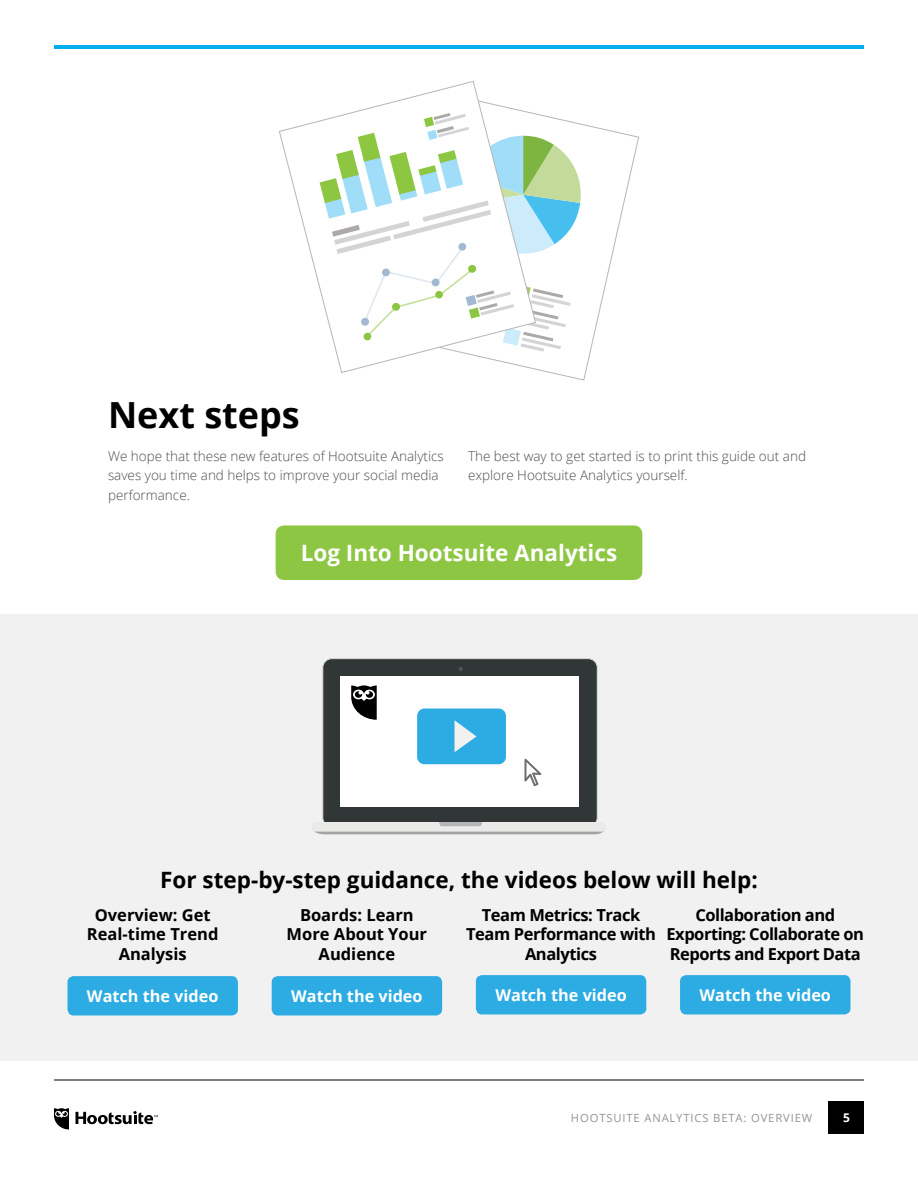
<style>
.page{position:relative;width:918px;height:1188px;background:#fff}
.page>*{position:absolute;margin:0;border:0;box-sizing:border-box;transform-origin:0 0}
.t1{font:700 36px "Open Sans";color:#000}
.t2{font:700 22.5px "Open Sans";color:#000}
.t3{font:700 22.5px "Open Sans";color:#fff}
.t4{font:700 16.5px/19.5px "Open Sans";letter-spacing:-.025em;color:#000;text-align:center}
.t5{font:700 16.5px/19.5px "Open Sans";color:#000;text-align:center}
.t6{font:700 16.2px "Open Sans";color:#fff}
.t7{font:300 13.5px/19.5px "Open Sans";color:#4d4d4f}
.t8{font:700 12px "Open Sans";color:#fff}
.t9{font:11.25px "Open Sans";letter-spacing:.075em;color:#949494}
</style>
<div class="page">
<div style="left:828px;top:1101px;width:36px;height:33px;background:#000"></div>
<hr style="left:54px;top:1080px;width:810px;height:1px;background:#000">
<hr style="left:54px;top:45px;width:810px;height:4px;background:#00aeef">
<svg style="left:76px;top:1111px;width:82px;height:13px"></svg>
<svg style="left:54px;top:1108px;width:15px;height:22px"></svg>
<div style="left:276px;top:525px;width:366px;height:55px;background:#8dc642;border-radius:9px"></div>
<div style="left:0;top:614px;width:918px;height:447px;background:#f1f1f2"></div>
<svg style="left:322px;top:658px;width:276px;height:164px;background:#3d4241"></svg>
<div style="left:340px;top:676px;width:239px;height:130px;background:#fff"></div>
<svg style="left:458px;top:667px;width:5px;height:4px"></svg>
<svg style="left:312px;top:822px;width:294px;height:12px"></svg>
<div style="left:417px;top:709px;width:89px;height:55px;background:#2cace2;border-radius:7px"></div>
<svg style="left:455px;top:720px;width:21px;height:32px"></svg>
<svg style="left:524px;top:759px;width:17px;height:27px"></svg>
<svg style="left:351px;top:685px;width:26px;height:35px"></svg>
<div style="left:68px;top:976px;width:170px;height:39px;background:#2cace2;border-radius:6px"></div>
<div style="left:272px;top:976px;width:170px;height:39px;background:#2cace2;border-radius:6px"></div>
<div style="left:476px;top:975px;width:170px;height:39px;background:#2cace2;border-radius:6px"></div>
<div style="left:680px;top:975px;width:171px;height:39px;background:#2cace2;border-radius:6px"></div>
<svg style="left:536px;top:124px;width:103px;height:257px"></svg>
<svg style="left:279px;top:81px;width:257px;height:292px"></svg>
<svg style="left:320px;top:113px;width:263px;height:239px"></svg>
<h1 class="t1" style="left:108px;top:389px;width:193px">Next steps</h1>
<p class="t7" style="left:108px;top:446px;width:337px">We hope that these new features of Hootsuite Analytics saves you time and helps to improve your social media performance.</p>
<p class="t7" style="left:468px;top:446px;width:340px">The best way to get started is to print this guide out and explore Hootsuite Analytics yourself.</p>
<h2 class="t3" style="left:301px;top:537px;width:318px">Log Into Hootsuite Analytics</h2>
<h2 class="t2" style="left:160px;top:864px;width:599px">For step-by-step guidance, the videos below will help:</h2>
<p class="t5" style="left:87px;top:905px;width:133px">Overview: Get<br>Real-time Trend<br>Analysis</p>
<p class="t6" style="left:87px;top:985px;width:133px">Watch the video</p>
<p class="t5" style="left:287px;top:905px;width:142px">Boards: Learn<br>More About Your<br>Audience</p>
<p class="t6" style="left:291px;top:985px;width:133px">Watch the video</p>
<p class="t4" style="left:466px;top:905px;width:191px">Team Metrics: Track<br>Team Performance with<br>Analytics</p>
<p class="t6" style="left:495px;top:984px;width:133px">Watch the video</p>
<p class="t4" style="left:667px;top:905px;width:199px">Collaboration and<br>Exporting: Collaborate on<br>Reports and Export Data</p>
<p class="t6" style="left:700px;top:984px;width:133px">Watch the video</p>
<p class="t9" style="left:571px;top:1110px;width:243px">HOOTSUITE ANALYTICS BETA: OVERVIEW</p>
<p class="t8" style="left:843px;top:1109px;width:8px">5</p>
</div>
